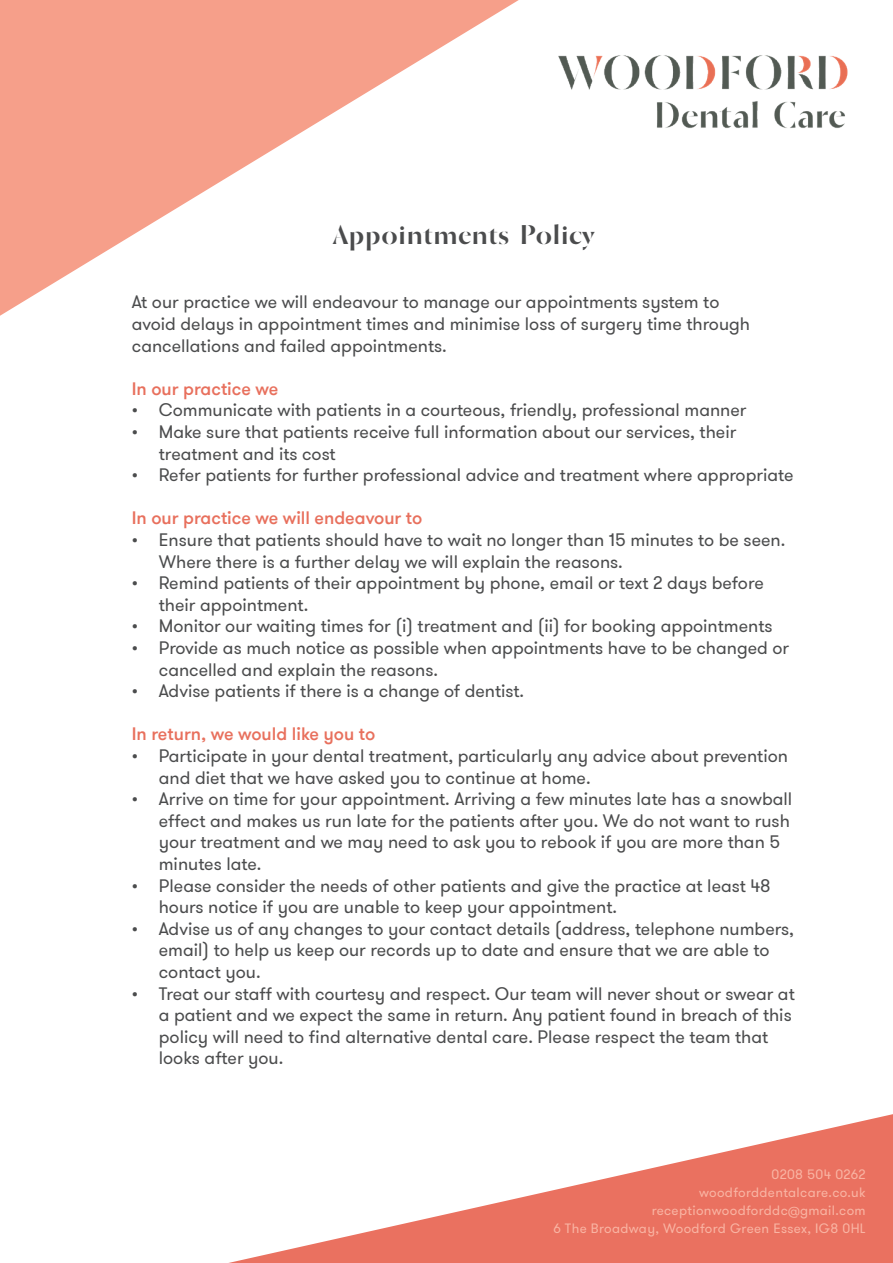
<style>
.page{position:relative;width:893px;height:1263px;background:#fff}
.page>*{position:absolute;margin:0;border:0;box-sizing:border-box;transform-origin:0 0}
.t1{font:700 27px "St Croce";color:#4b4c4d}
.t2{font:18px/21.6px "GT Walsheim Pro";color:#4b4c4d}
.t3{font:500 18px "GT Walsheim Pro";color:#e8705d}
.t4{font:13.5px/18px "GT Walsheim Pro";letter-spacing:.025em;color:#f9b4a3;text-align:right}
</style>
<div class="page">
<svg style="left:0;top:0;width:519px;height:316px"></svg>
<svg style="left:229px;top:1114px;width:664px;height:149px"></svg>
<img style="left:558px;top:55px;width:290px;height:73px">
<h1 class="t1" style="left:333px;top:220px;width:263px">Appointments Policy</h1>
<p class="t2" style="left:132px;top:292px;width:620px">At our practice we will endeavour to manage our appointments system to avoid delays in appointment times and minimise loss of surgery time through cancellations and failed appointments.</p>
<p class="t3" style="left:132px;top:377px;width:148px">In our practice we</p>
<p class="t2" style="left:132px;top:400px;width:616px">• Communicate with patients in a courteous, friendly, professional manner</p>
<p class="t2" style="left:159px;top:421px;width:579px;text-indent:-27px">• Make sure that patients receive full information about our services, their treatment and its cost</p>
<p class="t2" style="left:132px;top:464px;width:663px">• Refer patients for further professional advice and treatment where appropriate</p>
<p class="t3" style="left:132px;top:507px;width:292px">In our practice we will endeavour to</p>
<p class="t2" style="left:159px;top:529px;width:628px;text-indent:-27px">• Ensure that patients should have to wait no longer than 15 minutes to be seen.<br>Where there is a further delay we will explain the reasons.</p>
<p class="t2" style="left:159px;top:572px;width:607px;text-indent:-27px">• Remind patients of their appointment by phone, email or text 2 days before their appointment.</p>
<p class="t2" style="left:132px;top:616px;width:642px">• Monitor our waiting times for (i) treatment and (ii) for booking appointments</p>
<p class="t2" style="left:159px;top:637px;width:632px;text-indent:-27px">• Provide as much notice as possible when appointments have to be changed or cancelled and explain the reasons.</p>
<p class="t2" style="left:132px;top:680px;width:394px">• Advise patients if there is a change of dentist.</p>
<p class="t3" style="left:132px;top:723px;width:245px">In return, we would like you to</p>
<p class="t2" style="left:159px;top:745px;width:631px;text-indent:-27px">• Participate in your dental treatment, particularly any advice about prevention and diet that we have asked you to continue at home.</p>
<p class="t2" style="left:159px;top:788px;width:635px;text-indent:-27px">• Arrive on time for your appointment. Arriving a few minutes late has a snowball effect and makes us run late for the patients after you. We do not want to rush your treatment and we may need to ask you to rebook if you are more than 5 minutes late.</p>
<p class="t2" style="left:159px;top:875px;width:613px;text-indent:-27px">• Please consider the needs of other patients and give the practice at least 48 hours notice if you are unable to keep your appointment.</p>
<p class="t2" style="left:159px;top:918px;width:637px;text-indent:-27px">• Advise us of any changes to your contact details (address, telephone numbers, email) to help us keep our records up to date and ensure that we are able to contact you.</p>
<p class="t2" style="left:159px;top:983px;width:637px;text-indent:-27px">• Treat our staff with courtesy and respect. Our team will never shout or swear at a patient and we expect the same in return. Any patient found in breach of this policy will need to find alternative dental care. Please respect the team that looks after you.</p>
<p class="t4" style="left:553px;top:1165px;width:314px">0208 504 0262<br>woodforddentalcare.co.uk receptionwoodforddc@gmail.com<br>6 The Broadway, Woodford Green Essex, IG8 0HL</p>
</div>
